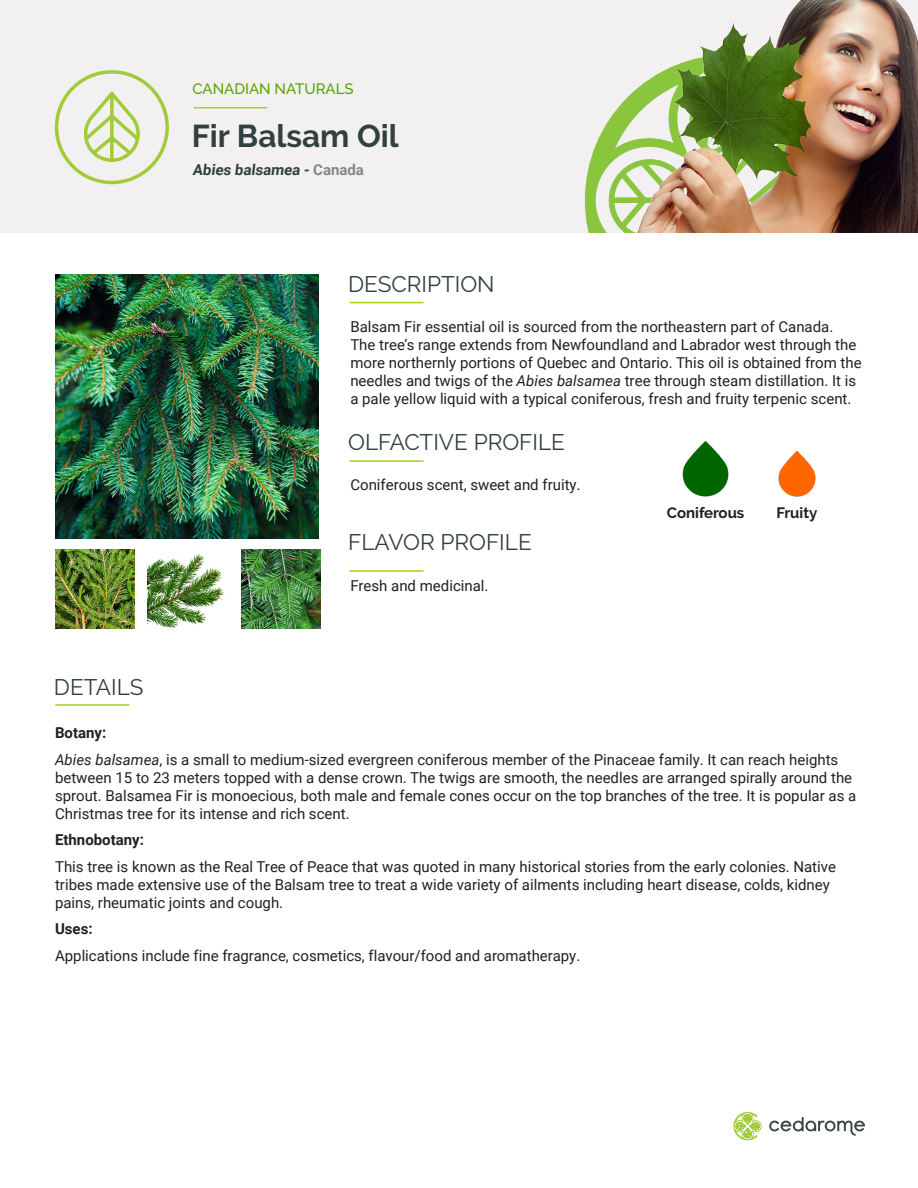
<style>
.page{position:relative;width:918px;height:1188px;background:#fff}
.page>*{position:absolute;margin:0;border:0;box-sizing:border-box;transform-origin:0 0}
.Nom_produit{font:700 31.5px "Raleway";color:#324040}
.Raleway_titres{font:22.5px "Raleway";color:#324040}
.Roboto_texte_DETAILS{font:15px/18px "Roboto";color:#231f20}
.Roboto_texte_DETAILS-2{font:700 15px "Roboto";color:#231f20}
.Roboto_Nom_Latin{font:700 15px "Roboto";color:#324040}
.t1{font:500 15px "Raleway";color:#58a300}
.t2{font:700 15px "Raleway";color:#231f20}
.s1{color:#848789}
.s2{font-style:italic}
</style>
<div class="page">
<svg style="left:769px;top:1117px;width:96px;height:19px"></svg>
<svg style="left:733px;top:1112px;width:29px;height:28px"></svg>
<div style="left:0;top:0;width:918px;height:233px;background:#f3f0f1"></div>
<svg style="left:585px;top:120px;width:24px;height:113px"></svg>
<svg style="left:609px;top:89px;width:27px;height:144px"></svg>
<svg style="left:54px;top:70px;width:115px;height:115px"></svg>
<img style="left:636px;top:0;width:282px;height:233px">
<hr style="left:194px;top:107px;width:73px;height:1px;background:#a1d316">
<hr style="left:350px;top:302px;width:74px;height:1px;background:#a1d316">
<hr style="left:350px;top:460px;width:74px;height:2px;background:#a1d316">
<img style="left:683px;top:441px;width:45px;height:56px">
<img style="left:778px;top:450px;width:37px;height:47px">
<hr style="left:350px;top:570px;width:74px;height:2px;background:#a1d316">
<img style="left:55px;top:550px;width:79px;height:79px">
<img style="left:147px;top:554px;width:77px;height:74px">
<img style="left:242px;top:550px;width:79px;height:79px">
<img style="left:55px;top:275px;width:264px;height:263px">
<hr style="left:55px;top:704px;width:74px;height:2px;background:#a1d316">
<p class="t1" style="left:192px;top:80px;width:163px">CANADIAN NATURALS</p>
<p class="Nom_produit" style="left:192px;top:118px;width:209px">Fir Balsam Oil</p>
<p class="Roboto_Nom_Latin" style="left:192px;top:159px;width:173px">Abies balsamea - <span class="s1">C a n a d a</span></p>
<p class="Raleway_titres" style="left:54px;top:674px;width:91px">DETAILS</p>
<p class="Raleway_titres" style="left:348px;top:271px;width:148px">DESCRIPTION</p>
<p class="Roboto_texte_DETAILS" style="left:350px;top:317px;width:513px">Balsam Fir essential oil is sourced from the northeastern part of Canada.<br>The tree’s range extends from Newfoundland and Labrador west through the more northernly portions of Quebec and Ontario. This oil is obtained from the needles and twigs of the <span class="s2">Abies balsamea</span> tree through steam distillation. It is a pale yellow liquid with a typical coniferous, fresh and fruity terpenic scent.</p>
<p class="Raleway_titres" style="left:348px;top:429px;width:218px">OLFACTIVE PROFILE</p>
<p class="Roboto_texte_DETAILS" style="left:350px;top:475px;width:232px">Coniferous scent, sweet and fruity.</p>
<p class="t2" style="left:667px;top:504px;width:79px">Coniferous</p>
<p class="t2" style="left:776px;top:504px;width:42px">Fruity</p>
<p class="Raleway_titres" style="left:348px;top:529px;width:185px">FLAVOR PROFILE</p>
<p class="Roboto_texte_DETAILS" style="left:350px;top:576px;width:140px">Fresh and medicinal.</p>
<p class="Roboto_texte_DETAILS-2" style="left:55px;top:722px;width:53px">Botany:</p>
<p class="Roboto_texte_DETAILS" style="left:55px;top:750px;width:803px"><span class="s2">Abies balsamea</span>, is a small to medium-sized evergreen coniferous member of the Pinaceae family. It can reach heights between 15 to 23 meters topped with a dense crown. The twigs are smooth, the needles are arranged spirally around the sprout. Balsamea Fir is monoecious, both male and female cones occur on the top branches of the tree. It is popular as a Christmas tree for its intense and rich scent.</p>
<p class="Roboto_texte_DETAILS-2" style="left:55px;top:829px;width:90px">Ethnobotany:</p>
<p class="Roboto_texte_DETAILS" style="left:55px;top:857px;width:783px">This tree is known as the Real Tree of Peace that was quoted in many historical stories from the early colonies. Native tribes made extensive use of the Balsam tree to treat a wide variety of ailments including heart disease, colds, kidney pains, rheumatic joints and cough.</p>
<p class="Roboto_texte_DETAILS-2" style="left:55px;top:919px;width:39px">Uses:</p>
<p class="Roboto_texte_DETAILS" style="left:55px;top:946px;width:527px">Applications include fine fragrance, cosmetics, flavour/food and aromatherapy.</p>
</div>
